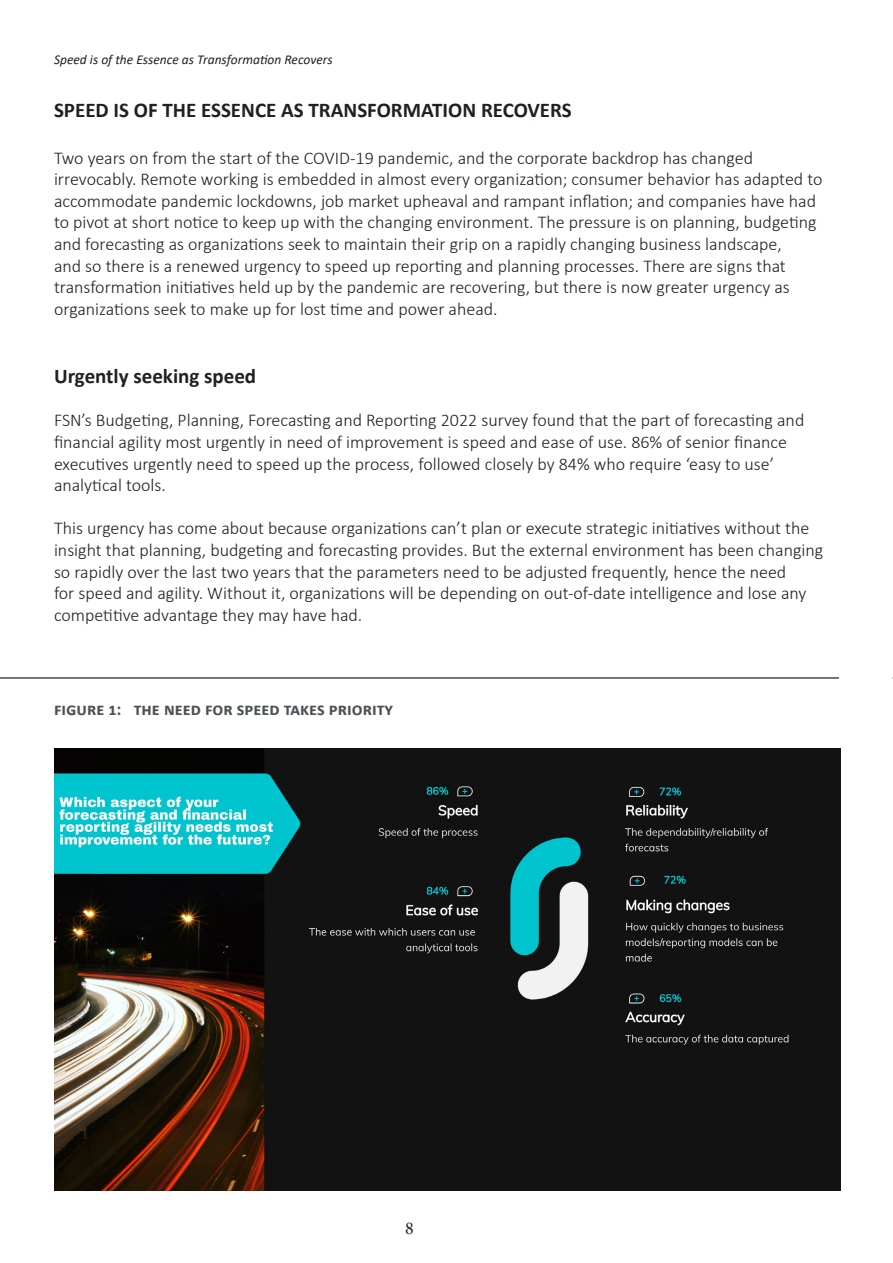
<style>
.page{position:relative;width:893px;height:1263px;background:#fff}
.page>*{position:absolute;margin:0;border:0;box-sizing:border-box;transform-origin:0 0}
.t1{font:700 21px "Calibri";color:#231f20}
.t2{font:300 18px/21.6px "Calibri";color:#231f20}
.t3{font:700 18px "Calibri";color:#4c5156}
.t4{font:18px "Minion Pro";color:#231f20}
.t5{font:italic 13.5px "Calibri";color:#231f20}
</style>
<div class="page">
<hr style="left:0;top:677px;width:839px;height:2px;background:#444c55">
<img style="left:54px;top:748px;width:787px;height:443px">
<p class="t5" style="left:54px;top:50px;width:280px">Speed is of the Essence as Transformation Recovers</p>
<p class="t1" style="left:54px;top:95px;width:519px">SPEED IS OF THE ESSENCE AS TRANSFORMATION RECOVERS</p>
<p class="t2" style="left:54px;top:147px;width:770px">Two years on from the start of the COVID-19 pandemic, and the corporate backdrop has changed irrevocably. Remote working is embedded in almost every organization; consumer behavior has adapted to accommodate pandemic lockdowns, job market upheaval and rampant inflation; and companies have had to pivot at short notice to keep up with the changing environment. The pressure is on planning, budgeting and forecasting as organizations seek to maintain their grip on a rapidly changing business landscape,<br>and so there is a renewed urgency to speed up reporting and planning processes. There are signs that transformation initiatives held up by the pandemic are recovering, but there is now greater urgency as organizations seek to make up for lost time and power ahead.</p>
<p class="t1" style="left:54px;top:361px;width:204px">Urgently seeking speed</p>
<p class="t2" style="left:54px;top:409px;width:752px">FSN’s Budgeting, Planning, Forecasting and Reporting 2022 survey found that the part of forecasting and financial agility most urgently in need of improvement is speed and ease of use. 86% of senior finance executives urgently need to speed up the process, followed closely by 84% who require ‘easy to use’ analytical tools.</p>
<p class="t2" style="left:54px;top:517px;width:771px">This urgency has come about because organizations can’t plan or execute strategic initiatives without the insight that planning, budgeting and forecasting provides. But the external environment has been changing so rapidly over the last two years that the parameters need to be adjusted frequently, hence the need<br>for speed and agility. Without it, organizations will be depending on out-of-date intelligence and lose any competitive advantage they may have had.</p>
<p class="t3" style="left:54px;top:697px;width:341px">Figure 1: THE NEED FOR SPEED TAKES PRIORITY</p>
<p class="t4" style="left:405px;top:1216px;width:10px">8</p>
</div>
